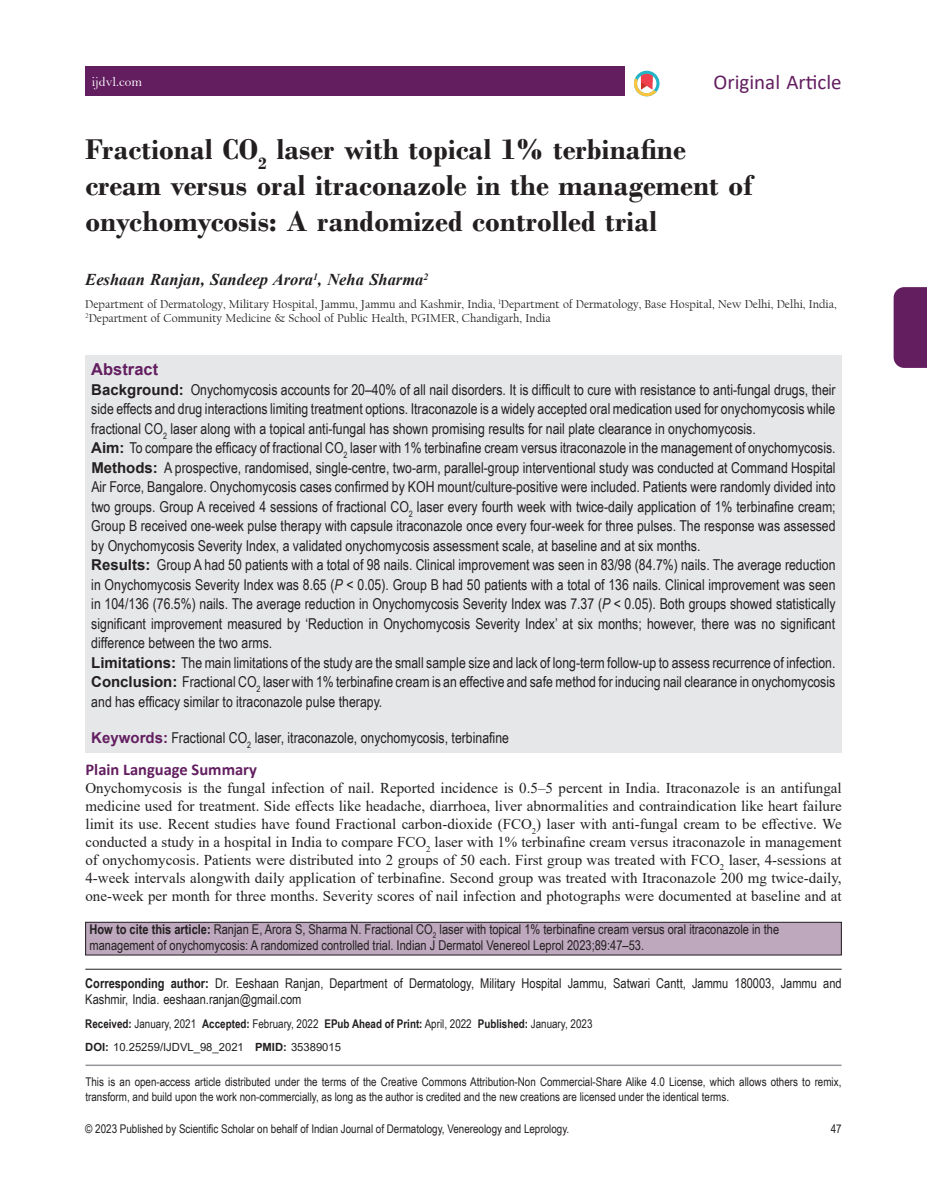
<style>
.page{position:relative;width:927px;height:1197px;background:#fff}
.page>*{position:absolute;margin:0;border:0;box-sizing:border-box;transform-origin:0 0}
.t1{font:700 30px/36px "Bodoni";color:#231f20}
.t2{font:21px "Calibri";color:#631e60}
.t3{font:italic 700 16.5px "Times New Roman";color:#231f20}
.t4{font:700 16.5px "Calibri";color:#631e60}
.t5{font:700 16.5px "Arial";color:#631e60}
.t6{font:15px/19.5px "Arial Narrow";color:#231f20}
.t7{font:15px/18px "Times New Roman";color:#231f20;text-align:justify}
.t8{font:13.5px/16.5px "Arial Narrow";color:#231f20}
.t9{font:13.5px "Bell";color:#fff}
.t10{font:12px/15px "Arial Narrow";color:#231f20}
.t11{font:12px/14.4px "Californian FB";color:#231f20}
.t12{font:11.25px "Arial";color:#231f20}
.s1{font-family:"Arial";font-weight:700}
.s2{font-style:italic}
.s3{font-family:"Arial";font-weight:700;color:#631e60}
.s4{font-weight:700}
</style>
<div class="page">
<div style="left:85px;top:355px;width:757px;height:24px;background:#e6e7e9"></div>
<div style="left:85px;top:378px;width:757px;height:65px;background:#e6e7e9"></div>
<div style="left:85px;top:436px;width:757px;height:26px;background:#e6e7e9"></div>
<div style="left:85px;top:456px;width:757px;height:104px;background:#e6e7e9"></div>
<div style="left:85px;top:553px;width:757px;height:104px;background:#e6e7e9"></div>
<div style="left:85px;top:651px;width:757px;height:26px;background:#e6e7e9"></div>
<div style="left:85px;top:670px;width:757px;height:46px;background:#e6e7e9"></div>
<div style="left:85px;top:714px;width:757px;height:38px;background:#e6e7e9"></div>
<div style="left:85px;top:923px;width:757px;height:32px;background:#bda8bd"></div>
<div style="left:85px;top:922px;width:757px;height:33px;border:1px solid #231f20"></div>
<hr style="left:85px;top:969px;width:757px;height:1px;background:#231f20">
<div style="left:894px;top:287px;width:33px;height:81px;background:#631e60"></div>
<div style="left:85px;top:67px;width:539px;height:29px;background:#631e60"></div>
<svg style="left:634px;top:71px;width:25px;height:25px"></svg>
<hr style="left:86px;top:1065px;width:756px;height:1px;background:#939598">
<p class="t9" style="left:92px;top:74px;width:52px">ijdvl.com</p>
<h2 class="t2" style="left:714px;top:68px;width:130px">Original Article</h2>
<h1 class="t1" style="left:85px;top:131px;width:669px">Fractional CO<sub>2</sub> laser with topical 1% terbinafine cream versus oral itraconazole in the management of onychomycosis: A randomized controlled trial</h1>
<p class="t3" style="left:85px;top:268px;width:344px">Eeshaan Ranjan, Sandeep Arora<sup>1</sup>, Neha Sharma<sup>2</sup></p>
<p class="t11" style="left:85px;top:297px;width:753px">Department of Dermatology, Military Hospital, Jammu, Jammu and Kashmir, India, <sup>1</sup>Department of Dermatology, Base Hospital, New Delhi, Delhi, India,<br><sup>2</sup>Department of Community Medicine &amp; School of Public Health, PGIMER, Chandigarh, India</p>
<p class="t5" style="left:91px;top:358px;width:68px">Abstract</p>
<p class="t6" style="left:91px;top:379px;width:746px"><span class="s1">Background:</span> Onychomycosis accounts for 20–40% of all nail disorders. It is difficult to cure with resistance to anti-fungal drugs, their side effects and drug interactions limiting treatment options. Itraconazole is a widely accepted oral medication used for onychomycosis while fractional CO<sub>2</sub> laser along with a topical anti-fungal has shown promising results for nail plate clearance in onychomycosis.<br><span class="s1">Aim:</span> To compare the efficacy of fractional CO<sub>2</sub> laser with 1% terbinafine cream versus itraconazole in the management of onychomycosis.<br><span class="s1">Methods:</span> A prospective, randomised, single-centre, two-arm, parallel-group interventional study was conducted at Command Hospital Air Force, Bangalore. Onychomycosis cases confirmed by KOH mount/culture-positive were included. Patients were randomly divided into two groups. Group A received 4 sessions of fractional CO<sub>2</sub> laser every fourth week with twice-daily application of 1% terbinafine cream; Group B received one-week pulse therapy with capsule itraconazole once every four-week for three pulses. The response was assessed by Onychomycosis Severity Index, a validated onychomycosis assessment scale, at baseline and at six months.<br><span class="s1">Results:</span> Group A had 50 patients with a total of 98 nails. Clinical improvement was seen in 83/98 (84.7%) nails. The average reduction in Onychomycosis Severity Index was 8.65 (<span class="s2">P</span> &lt; 0.05). Group B had 50 patients with a total of 136 nails. Clinical improvement was seen in 104/136 (76.5%) nails. The average reduction in Onychomycosis Severity Index was 7.37 (<span class="s2">P</span> &lt; 0.05). Both groups showed statistically significant improvement measured by ‘Reduction in Onychomycosis Severity Index’ at six months; however, there was no significant difference between the two arms.<br><span class="s1">Limitations:</span> The main limitations of the study are the small sample size and lack of long-term follow-up to assess recurrence of infection.<br><span class="s1">Conclusion:</span> Fractional CO<sub>2</sub> laser with 1% terbinafine cream is an effective and safe method for inducing nail clearance in onychomycosis and has efficacy similar to itraconazole pulse therapy.</p>
<p class="t6" style="left:91px;top:728px;width:419px"><span class="s3">Keywords:</span> Fractional CO<sub>2</sub> laser, itraconazole, onychomycosis, terbinafine</p>
<p class="t4" style="left:86px;top:758px;width:173px">Plain Language Summary</p>
<p class="t7" style="left:85px;top:779px;width:758px">Onychomycosis is the fungal infection of nail. Reported incidence is 0.5–5 percent in India. Itraconazole is an antifungal medicine used for treatment. Side effects like headache, diarrhoea, liver abnormalities and contraindication like heart failure limit its use. Recent studies have found Fractional carbon-dioxide (FCO<sub>2</sub>) laser with anti-fungal cream to be effective. We conducted a study in a hospital in India to compare FCO<sub>2</sub> laser with 1% terbinafine cream versus itraconazole in management of onychomycosis. Patients were distributed into 2 groups of 50 each. First group was treated with FCO<sub>2</sub> laser, 4-sessions at 4-week intervals alongwith daily application of terbinafine. Second group was treated with Itraconazole 200 mg twice-daily, one-week per month for three months. Severity scores of nail infection and photographs were documented at baseline and at</p>
<p class="t8" style="left:90px;top:920px;width:691px"><span class="s4">How to cite this article:</span> Ranjan E, Arora S, Sharma N. Fractional CO<sub>2</sub> laser with topical 1% terbinafine cream versus oral itraconazole in the management of onychomycosis: A randomized controlled trial. Indian J Dermatol Venereol Leprol 2023;89:47–53.</p>
<p class="t8" style="left:85px;top:974px;width:758px"><span class="s4">Corresponding author:</span> Dr. Eeshaan Ranjan, Department of Dermatology, Military Hospital Jammu, Satwari Cantt, Jammu 180003, Jammu and<br>Kashmir, India. eeshaan.ranjan@gmail.com</p>
<p class="t10" style="left:85px;top:1016px;width:509px"><span class="s4">Received:</span> January, 2021 <span class="s4">Accepted:</span> February, 2022 <span class="s4">EPub Ahead of Print:</span> April, 2022 <span class="s4">Published:</span> January, 2023</p>
<p class="t12" style="left:85px;top:1039px;width:257px"><span class="s4">DOI:</span> 10.25259/IJDVL_98_2021 <span class="s4">PMID:</span> 35389015</p>
<p class="t10" style="left:86px;top:1073px;width:757px">This is an open-access article distributed under the terms of the Creative Commons Attribution-Non Commercial-Share Alike 4.0 License, which allows others to remix, transform, and build upon the work non-commercially, as long as the author is credited and the new creations are licensed under the identical terms.</p>
<p class="t10" style="left:85px;top:1121px;width:485px">© 2023 Published by Scientific Scholar on behalf of Indian Journal of Dermatology, Venereology and Leprology.</p>
<p class="t10" style="left:831px;top:1121px;width:12px">47</p>
</div>
